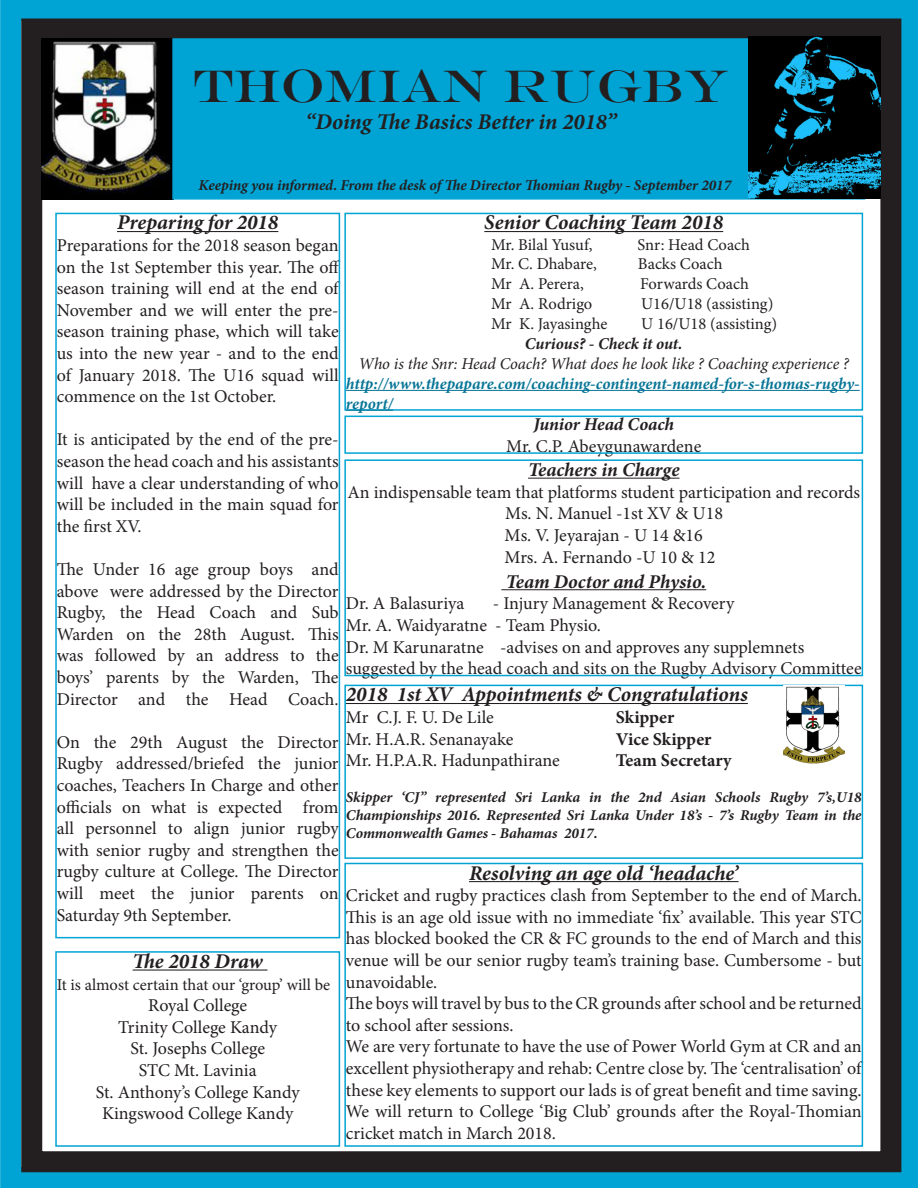
<style>
.page{position:relative;width:918px;height:1188px;background:#fff}
.page>*{position:absolute;margin:0;border:0;box-sizing:border-box;transform-origin:0 0}
.t1{font:46.5px "Engravers";color:#231f20}
.t2{font:italic 700 22.5px "Minion Pro";color:#231f20}
.t3{font:italic 700 21px "Minion Pro";color:#231f20}
.t4{font:italic 700 19.5px "Minion Pro";letter-spacing:-.005em;color:#231f20}
.t5{font:18px/21.6px "Minion Pro";letter-spacing:-.005em;color:#231f20;text-align:justify}
.t6{font:700 18px "Minion Pro";color:#231f20}
.t7{font:italic 700 18px "Minion Pro";letter-spacing:-.005em;color:#231f20}
.t8{font:16.5px "Minion Pro";color:#231f20}
.t9{font:italic 700 16.5px/19.8px "Minion Pro";letter-spacing:-.005em;color:#077596}
.t10{font:italic 16.5px "Minion Pro";letter-spacing:-.005em;color:#231f20}
.t11{font:italic 700 16.5px "Minion Pro";letter-spacing:-.005em;color:#231f20}
.t12{font:italic 700 15px/18px "Minion Pro";letter-spacing:-.005em;color:#231f20;text-align:justify}
</style>
<div class="page">
<div style="left:0;top:0;width:918px;height:1188px;border:21px solid #00a4d4"></div>
<div style="left:21px;top:19px;width:880px;height:1153px;border:21px solid #231f20"></div>
<img style="left:41px;top:38px;width:131px;height:162px">
<div style="left:172px;top:38px;width:693px;height:162px;background:#00a4d4;border:2px solid #00a4d4"></div>
<img style="left:749px;top:37px;width:131px;height:161px">
<hr style="left:117px;top:231px;width:161px;height:1px;background:#231f20">
<div style="left:55px;top:213px;width:285px;height:725px;border:2px solid #00a4d4"></div>
<hr style="left:484px;top:231px;width:239px;height:1px;background:#231f20">
<div style="left:344px;top:213px;width:519px;height:198px;border:2px solid #00a4d4"></div>
<hr style="left:528px;top:478px;width:151px;height:1px;background:#231f20">
<hr style="left:501px;top:589px;width:205px;height:1px;background:#231f20">
<div style="left:344px;top:459px;width:519px;height:217px;border:2px solid #00a4d4"></div>
<hr style="left:469px;top:881px;width:270px;height:1px;background:#231f20">
<div style="left:344px;top:863px;width:519px;height:284px;border:2px solid #00a4d4"></div>
<hr style="left:346px;top:703px;width:402px;height:1px;background:#231f20">
<div style="left:344px;top:685px;width:519px;height:174px;border:2px solid #00a4d4"></div>
<hr style="left:133px;top:970px;width:134px;height:1px;background:#231f20">
<div style="left:55px;top:951px;width:285px;height:196px;border:2px solid #00a4d4"></div>
<hr style="left:346px;top:390px;width:514px;height:1px;background:#077596">
<hr style="left:346px;top:410px;width:47px;height:1px;background:#077596">
<img style="left:784px;top:685px;width:60px;height:79px">
<svg style="left:344px;top:415px;width:520px;height:39px"></svg>
<p class="t1" style="left:193px;top:59px;width:537px">THOMIAN RUGBY</p>
<p class="t2" style="left:306px;top:106px;width:313px">“Doing The Basics Better in 2018”</p>
<p class="t12" style="left:198px;top:176px;width:534px">Keeping you informed. From the desk of The Director Thomian Rugby - September 2017</p>
<p class="t3" style="left:117px;top:208px;width:163px">Preparing for 2018</p>
<p class="t5" style="left:57px;top:235px;width:285px">Preparations for the 2018 season began on the 1st September this year. The off season training will end at the end of November and we will enter the pre&shy;season training phase, which will take us into the new year - and to the end of January 2018. The U16 squad will commence on the 1st October.</p>
<p class="t5" style="left:57px;top:429px;width:283px">It is anticipated by the end of the pre&shy;season the head coach and his assistants will have a clear understanding of who will be included in the main squad for the first XV.</p>
<p class="t5" style="left:57px;top:559px;width:283px">The Under 16 age group boys and above were addressed by the Director Rugby, the Head Coach and Sub Warden on the 28th August. This was followed by an address to the boys’ parents by the Warden, The Director and the Head Coach.</p>
<p class="t5" style="left:57px;top:731px;width:283px">On the 29th August the Director Rugby addressed/briefed the junior coaches, Teachers In Charge and other officials on what is expected from all personnel to align junior rugby with senior rugby and strengthen the rugby culture at College. The Director will meet the junior parents on</p>
<p class="t5" style="left:57px;top:904px;width:176px">Saturday 9th September.</p>
<p class="t3" style="left:484px;top:208px;width:240px">Senior Coaching Team 2018</p>
<p class="t8" style="left:491px;top:233px;width:103px">Mr. Bilal Yusuf,</p>
<p class="t8" style="left:638px;top:233px;width:114px">Snr: Head Coach</p>
<p class="t8" style="left:491px;top:253px;width:107px">Mr. C. Dhabare,</p>
<p class="t8" style="left:638px;top:253px;width:86px">Backs Coach</p>
<p class="t8" style="left:491px;top:273px;width:94px">Mr A. Perera,</p>
<p class="t8" style="left:640px;top:273px;width:110px">Forwards Coach</p>
<p class="t8" style="left:491px;top:293px;width:103px">Mr A. Rodrigo</p>
<p class="t8" style="left:641px;top:293px;width:134px">U16/U18 (assisting)</p>
<p class="t8" style="left:491px;top:313px;width:118px">Mr K. Jayasinghe</p>
<p class="t8" style="left:641px;top:313px;width:138px">U 16/U18 (assisting)</p>
<p class="t11" style="left:525px;top:332px;width:159px">Curious? - Check it out.</p>
<p class="t10" style="left:359px;top:352px;width:492px">Who is the Snr: Head Coach? What does he look like ? Coaching experience ?</p>
<p class="t9" style="left:346px;top:373px;width:515px">http://www.thepapare.com/coaching-contingent-named-for-s-thomas-rugby&shy;report/</p>
<p class="t7" style="left:533px;top:412px;width:142px">Junior Head Coach</p>
<p class="t5" style="left:506px;top:435px;width:197px">Mr. C.P. Abeygunawardene</p>
<p class="t4" style="left:528px;top:456px;width:153px">Teachers in Charge</p>
<p class="t5" style="left:347px;top:481px;width:514px">An indispensable team that platforms student participation and records</p>
<p class="t5" style="left:505px;top:503px;width:219px">Ms. N. Manuel -1st XV &amp; U18</p>
<p class="t5" style="left:505px;top:525px;width:200px">Ms. V. Jeyarajan - U 14 &amp;16</p>
<p class="t5" style="left:504px;top:546px;width:212px">Mrs. A. Fernando -U 10 &amp; 12</p>
<p class="t4" style="left:506px;top:568px;width:202px">Team Doctor and Physio.</p>
<p class="t5" style="left:346px;top:593px;width:120px">Dr. A Balasuriya</p>
<p class="t5" style="left:493px;top:593px;width:243px">- Injury Management &amp; Recovery</p>
<p class="t5" style="left:346px;top:615px;width:257px">Mr. A. Waidyaratne - Team Physio.</p>
<p class="t5" style="left:346px;top:636px;width:517px">Dr. M Karunaratne -advises on and approves any supplemnets suggested by the head coach and sits on the Rugby Advisory Committee</p>
<p class="t3" style="left:346px;top:680px;width:403px">2018 1st XV Appointments &amp; Congratulations</p>
<p class="t5" style="left:346px;top:707px;width:149px">Mr C.J. F. U. De Lile</p>
<p class="t6" style="left:616px;top:705px;width:60px">Skipper</p>
<p class="t5" style="left:346px;top:728px;width:169px">Mr. H.A.R. Senanayake</p>
<p class="t6" style="left:616px;top:726px;width:97px">Vice Skipper</p>
<p class="t5" style="left:346px;top:750px;width:216px">Mr. H.P.A.R. Hadunpathirane</p>
<p class="t6" style="left:616px;top:748px;width:117px">Team Secretary</p>
<p class="t12" style="left:346px;top:788px;width:517px">Skipper ‘CJ” represented Sri Lanka in the 2nd Asian Schools Rugby 7’s,U18<br>Championships 2016. Represented Sri Lanka Under 18’s - 7’s Rugby Team in the Commonwealth Games - Bahamas 2017.</p>
<p class="t3" style="left:469px;top:858px;width:271px">Resolving an age old ‘headache’</p>
<p class="t5" style="left:346px;top:885px;width:517px">Cricket and rugby practices clash from September to the end of March.<br>This is an age old issue with no immediate ‘fix’ available. This year STC has blocked booked the CR &amp; FC grounds to the end of March and this venue will be our senior rugby team’s training base. Cumbersome - but unavoidable.</p>
<p class="t5" style="left:346px;top:993px;width:517px">The boys will travel by bus to the CR grounds after school and be returned to school after sessions.</p>
<p class="t5" style="left:346px;top:1036px;width:517px">We are very fortunate to have the use of Power World Gym at CR and an excellent physiotherapy and rehab: Centre close by. The ‘centralisation’ of these key elements to support our lads is of great benefit and time saving.</p>
<p class="t5" style="left:346px;top:1101px;width:517px">We will return to College ‘Big Club’ grounds after the Royal-Thomian cricket match in March 2018.</p>
<p class="t3" style="left:133px;top:946px;width:132px">The 2018 Draw</p>
<p class="t8" style="left:57px;top:973px;width:275px">It is almost certain that our ‘group’ will be</p>
<p class="t5" style="left:148px;top:995px;width:101px">Royal College</p>
<p class="t5" style="left:118px;top:1016px;width:160px">Trinity College Kandy</p>
<p class="t5" style="left:130px;top:1038px;width:136px">St. Josephs College</p>
<p class="t5" style="left:139px;top:1059px;width:119px">STC Mt. Lavinia</p>
<p class="t5" style="left:96px;top:1081px;width:205px">St. Anthony’s College Kandy</p>
<p class="t5" style="left:102px;top:1103px;width:193px">Kingswood College Kandy</p>
</div>
